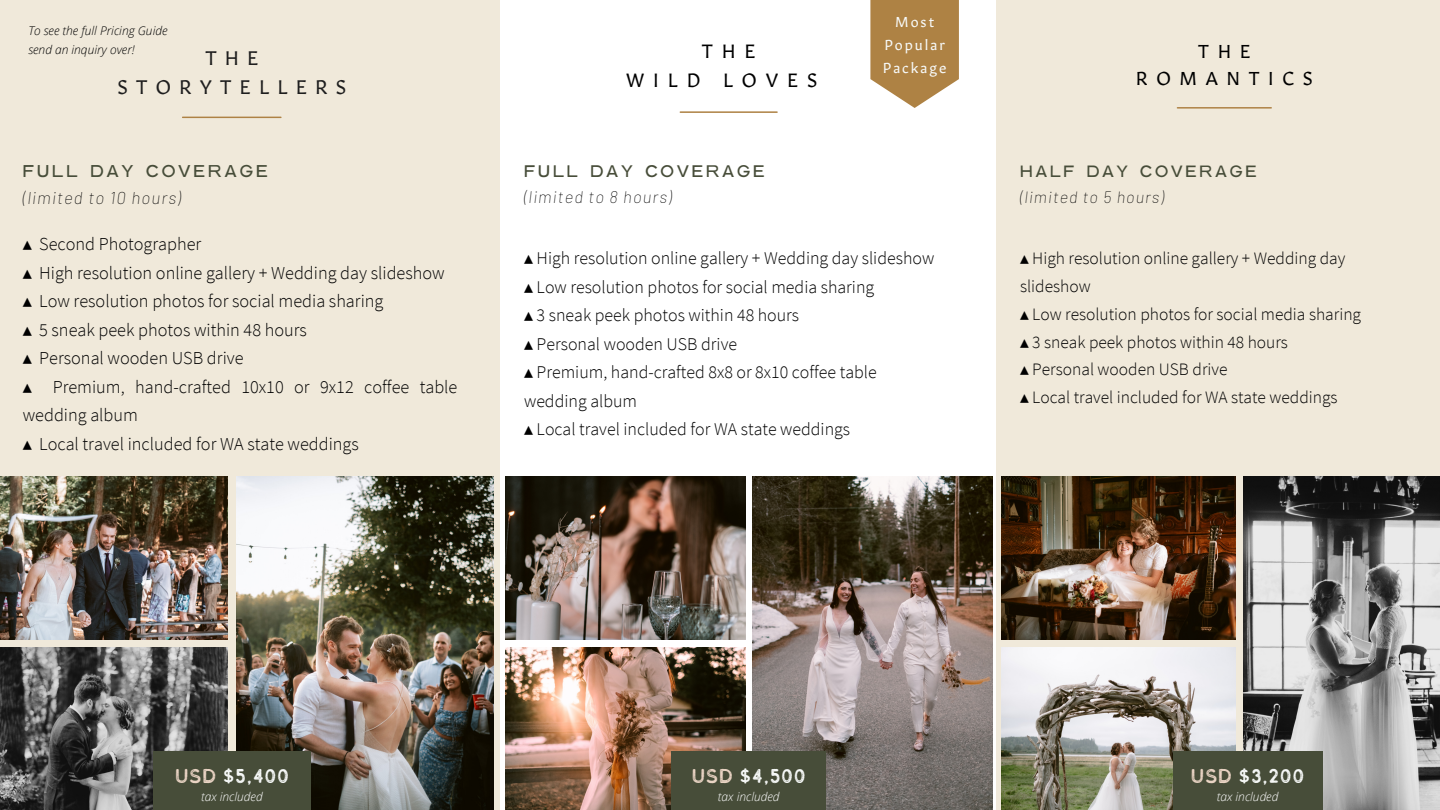
<style>
.page{position:relative;width:1440px;height:810px;background:#fff}
.page>*{position:absolute;margin:0;border:0;box-sizing:border-box;transform-origin:0 0}
.t1{font:20px "Comodo Stamp";color:#f7f9f8}
.t2{font:19.4px "Gitan Latn";letter-spacing:.425em;color:#1e1e1e}
.t3{font:19px "Gitan Latn";letter-spacing:.47em;color:#000}
.t4{font:18.5px "Gitan Latn";letter-spacing:.47em;color:#000}
.t5{font:300 18.2px/28.5px "Source Sans Pro";color:#000}
.t6{font:300 17.9px/28.5px "Source Sans Pro";color:#000}
.t7{font:300 17.4px/27.8px "Source Sans Pro";color:#000}
.t8{font:italic 100 17.1px "Barlow";letter-spacing:.065em;color:#000}
.t9{font:300 17.1px "Hamburg Hand";letter-spacing:.19em;color:#474d39}
.t10{font:italic 100 16.8px "Barlow";letter-spacing:.065em;color:#000}
.t11{font:300 16.8px "Hamburg Hand";letter-spacing:.19em;color:#474d39}
.t12{font:italic 100 16.4px "Barlow";letter-spacing:.065em;color:#000}
.t13{font:300 16.4px "Hamburg Hand";letter-spacing:.19em;color:#474d39}
.t14{font:14.2px/22.5px "Gitan Latn";letter-spacing:.14em;color:#f7f9f8;text-align:center}
.t15{font:italic 300 12px/18.8px "Open Sans";color:#000}
.t16{font:italic 300 12px "Open Sans";color:#fff}
.s1{font-family:"DejaVu Sans";font-weight:400}
.s2{color:#ead4c4}
</style>
<div class="page">
<div style="left:0;top:0;width:499px;height:810px;background:#f0e9da"></div>
<hr style="left:183px;top:117px;width:98px;height:1px;background:#ae8244">
<img style="left:0;top:477px;width:228px;height:163px">
<img style="left:0;top:647px;width:228px;height:163px">
<img style="left:236px;top:477px;width:257px;height:333px">
<div style="left:153px;top:751px;width:158px;height:59px;background:#474d39"></div>
<img style="left:505px;top:477px;width:240px;height:163px">
<img style="left:505px;top:647px;width:240px;height:163px">
<img style="left:752px;top:477px;width:240px;height:333px">
<hr style="left:680px;top:111px;width:97px;height:2px;background:#ae8244">
<svg style="left:870px;top:0;width:89px;height:108px;background:#b9935d"></svg>
<div style="left:672px;top:751px;width:154px;height:59px;background:#474d39"></div>
<div style="left:996px;top:0;width:444px;height:810px;background:#f0e9da"></div>
<img style="left:1002px;top:477px;width:234px;height:163px">
<img style="left:1002px;top:647px;width:234px;height:163px">
<img style="left:1243px;top:477px;width:197px;height:333px">
<hr style="left:1177px;top:107px;width:94px;height:2px;background:#ae8244">
<div style="left:1173px;top:751px;width:150px;height:59px;background:#474d39"></div>
<p class="t15" style="left:28px;top:21px;width:141px">To see the full Pricing Guide send an inquiry over!</p>
<p class="t2" style="left:205px;top:42px;width:55px">THE</p>
<p class="t2" style="left:118px;top:71px;width:230px">STORYTELLERS</p>
<p class="t9" style="left:23px;top:163px;width:246px">FULL DAY COVERAGE</p>
<p class="t8" style="left:23px;top:186px;width:160px">(limited to 10 hours)</p>
<p class="t5" style="left:23px;top:229px;width:180px"><span class="s1">▴</span> Second Photographer</p>
<p class="t5" style="left:23px;top:258px;width:423px"><span class="s1">▴</span> High resolution online gallery + Wedding day slideshow</p>
<p class="t5" style="left:23px;top:286px;width:362px"><span class="s1">▴</span> Low resolution photos for social media sharing</p>
<p class="t5" style="left:23px;top:315px;width:286px"><span class="s1">▴</span> 5 sneak peek photos within 48 hours</p>
<p class="t5" style="left:23px;top:343px;width:222px"><span class="s1">▴</span> Personal wooden USB drive</p>
<p class="t5" style="left:23px;top:372px;width:436px"><span class="s1">▴</span> Premium, hand-crafted 10x10 or 9x12 coffee table wedding album</p>
<p class="t5" style="left:23px;top:429px;width:338px"><span class="s1">▴</span> Local travel included for WA state weddings</p>
<p class="t3" style="left:702px;top:35px;width:55px">THE</p>
<p class="t3" style="left:626px;top:64px;width:193px">WILD LOVES</p>
<p class="t11" style="left:524px;top:164px;width:242px">FULL DAY COVERAGE</p>
<p class="t10" style="left:524px;top:186px;width:149px">(limited to 8 hours)</p>
<p class="t14" style="left:883px;top:9px;width:65px">Most<br>Popular<br>Package</p>
<p class="t6" style="left:524px;top:244px;width:412px"><span class="s1">▴</span> High resolution online gallery + Wedding day slideshow</p>
<p class="t6" style="left:524px;top:272px;width:352px"><span class="s1">▴</span> Low resolution photos for social media sharing</p>
<p class="t6" style="left:524px;top:301px;width:277px"><span class="s1">▴</span> 3 sneak peek photos within 48 hours</p>
<p class="t6" style="left:524px;top:329px;width:215px"><span class="s1">▴</span> Personal wooden USB drive</p>
<p class="t6" style="left:524px;top:358px;width:354px"><span class="s1">▴</span> Premium, hand-crafted 8x8 or 8x10 coffee table wedding album</p>
<p class="t6" style="left:524px;top:415px;width:328px"><span class="s1">▴</span> Local travel included for WA state weddings</p>
<p class="t4" style="left:1198px;top:35px;width:54px">THE</p>
<p class="t4" style="left:1136px;top:63px;width:178px">ROMANTICS</p>
<p class="t13" style="left:1020px;top:165px;width:238px">HALF DAY COVERAGE</p>
<p class="t12" style="left:1020px;top:187px;width:145px">(limited to 5 hours)</p>
<p class="t7" style="left:1020px;top:244px;width:327px"><span class="s1">▴</span> High resolution online gallery + Wedding day slideshow</p>
<p class="t7" style="left:1020px;top:300px;width:343px"><span class="s1">▴</span> Low resolution photos for social media sharing</p>
<p class="t7" style="left:1020px;top:328px;width:269px"><span class="s1">▴</span> 3 sneak peek photos within 48 hours</p>
<p class="t7" style="left:1020px;top:355px;width:209px"><span class="s1">▴</span> Personal wooden USB drive</p>
<p class="t7" style="left:1020px;top:383px;width:319px"><span class="s1">▴</span> Local travel included for WA state weddings</p>
<p class="t1" style="left:175px;top:765px;width:116px"><span class="s2">USD</span> $5,400</p>
<p class="t1" style="left:691px;top:765px;width:116px"><span class="s2">USD</span> $4,500</p>
<p class="t1" style="left:1191px;top:765px;width:116px"><span class="s2">USD</span> $3,200</p>
<p class="t16" style="left:201px;top:789px;width:63px">tax included</p>
<p class="t16" style="left:718px;top:789px;width:63px">tax included</p>
<p class="t16" style="left:1217px;top:789px;width:63px">tax included</p>
</div>
